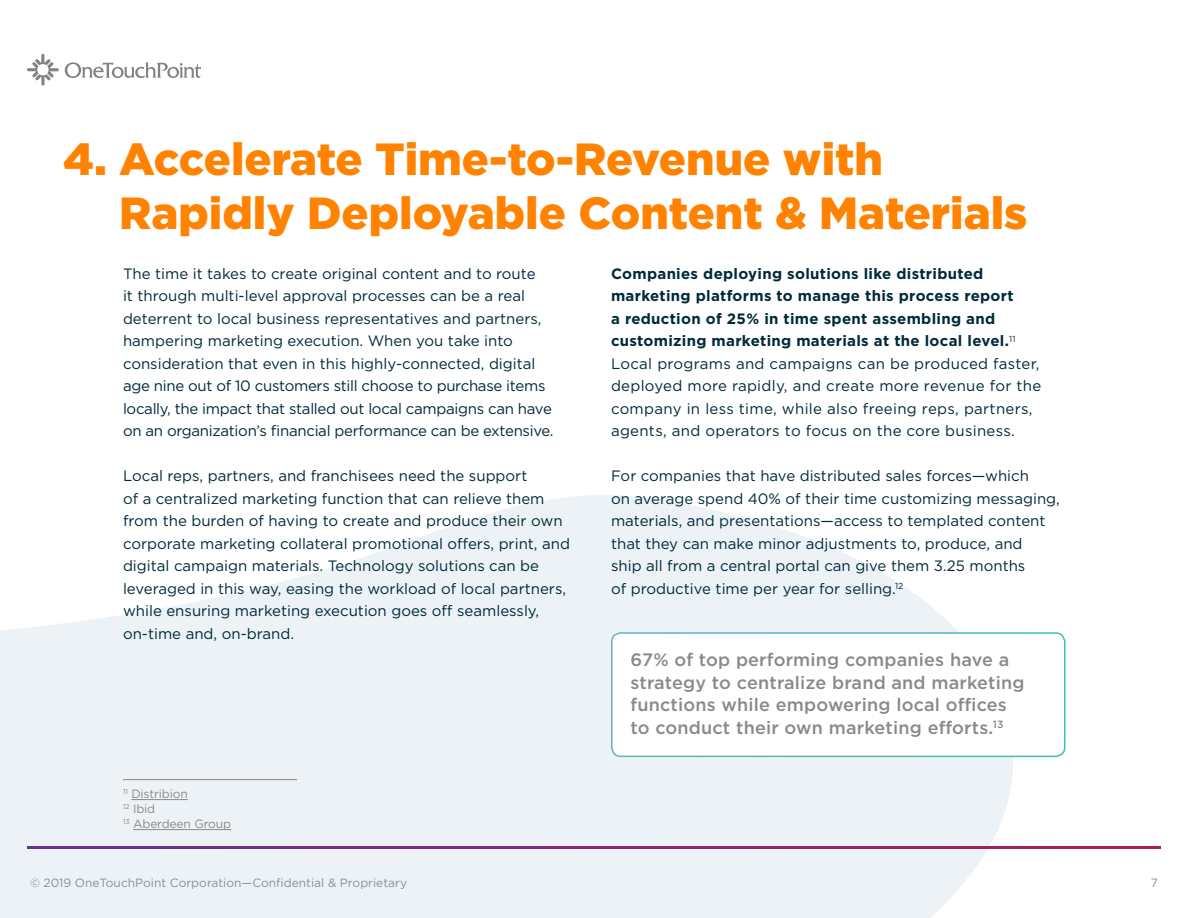
<style>
.page{position:relative;width:1188px;height:918px;background:#fff}
.page>*{position:absolute;margin:0;border:0;box-sizing:border-box;transform-origin:0 0}
.t1{font:900 45px/54px "Gotham";color:#ff8300}
.t2{font:500 18px/22.5px "Gotham";letter-spacing:.01em;color:#878a8d}
.t3{font:15px/22.5px "Gotham";color:#002a3a}
.t4{font:15px/22.5px "Gotham";letter-spacing:.02em;color:#002a3a}
.t5{font:12px "Gotham";color:#80949d}
.t6{font:12px/15px "Gotham";letter-spacing:-.01em;color:#888a8d}
.s1{color:#878a8d}
.s2{color:#898b8e}
.s3{font-weight:700}
</style>
<div class="page">
<svg style="left:0;top:495px;width:1025px;height:423px;fill:#edf2f6"></svg>
<svg style="left:27px;top:54px;width:32px;height:32px"></svg>
<svg style="left:65px;top:62px;width:136px;height:16px"></svg>
<div style="left:612px;top:633px;width:453px;height:123px;background:#fff;border-radius:9px"></div>
<div style="left:611px;top:632px;width:454px;height:125px;border:2px solid #fff;border-radius:9px"></div>
<hr style="left:123px;top:779px;width:174px;height:1px;background:#878a8d">
<hr style="left:131px;top:799px;width:31px;height:1px;background:#878a8d">
<svg style="left:162px;top:799px;width:26px;height:1px"></svg>
<hr style="left:133px;top:829px;width:98px;height:1px;background:#888a8d">
<svg style="left:27px;top:846px;width:1134px;height:3px"></svg>
<h1 class="t1" style="left:119px;top:132px;width:910px;text-indent:-56px">4. Accelerate Time-to-Revenue with<br>Rapidly Deployable Content &amp; Materials</h1>
<p class="t3" style="left:123px;top:262px;width:432px">The time it takes to create original content and to route<br>it through multi-level approval processes can be a real deterrent to local business representatives and partners, hampering marketing execution. When you take into consideration that even in this highly-connected, digital age nine out of 10 customers still choose to purchase items locally, the impact that stalled out local campaigns can have on an organization’s financial performance can be extensive.</p>
<p class="t3" style="left:123px;top:465px;width:449px">Local reps, partners, and franchisees need the support<br>of a centralized marketing function that can relieve them from the burden of having to create and produce their own corporate marketing collateral promotional offers, print, and digital campaign materials. Technology solutions can be leveraged in this way, easing the workload of local partners, while ensuring marketing execution goes off seamlessly, on-time and, on-brand.</p>
<p class="t6" style="left:123px;top:786px;width:110px"><sup>11</sup> <span class="s1">Distri</span><span class="s2">bion<br></span><sup>12</sup> <span class="s1">Ibid<br></span><sup>13</sup> Aberdeen Group</p>
<p class="t4" style="left:611px;top:262px;width:432px"><span class="s3">Companies deploying solutions like distributed marketing platforms to manage this process report<br>a reduction of 25% in time spent assembling and customizing marketing materials at the local level.</span><sup>11<br></sup>Local programs and campaigns can be produced faster, deployed more rapidly, and create more revenue for the company in less time, while also freeing reps, partners, agents, and operators to focus on the core business.</p>
<p class="t3" style="left:611px;top:465px;width:450px">For companies that have distributed sales forces—which<br>on average spend 40% of their time customizing messaging, materials, and presentations—access to templated content that they can make minor adjustments to, produce, and<br>ship all from a central portal can give them 3.25 months<br>of productive time per year for selling.<sup>12</sup></p>
<p class="t2" style="left:631px;top:648px;width:396px">67% of top performing companies have a strategy to centralize brand and marketing functions while empowering local offices to conduct their own marketing efforts.<sup>13</sup></p>
<p class="t5" style="left:30px;top:875px;width:379px">© 2019 OneTouchPoint Corporation—Confidential &amp; Proprietary</p>
<p class="t5" style="left:1151px;top:875px;width:9px">7</p>
</div>
